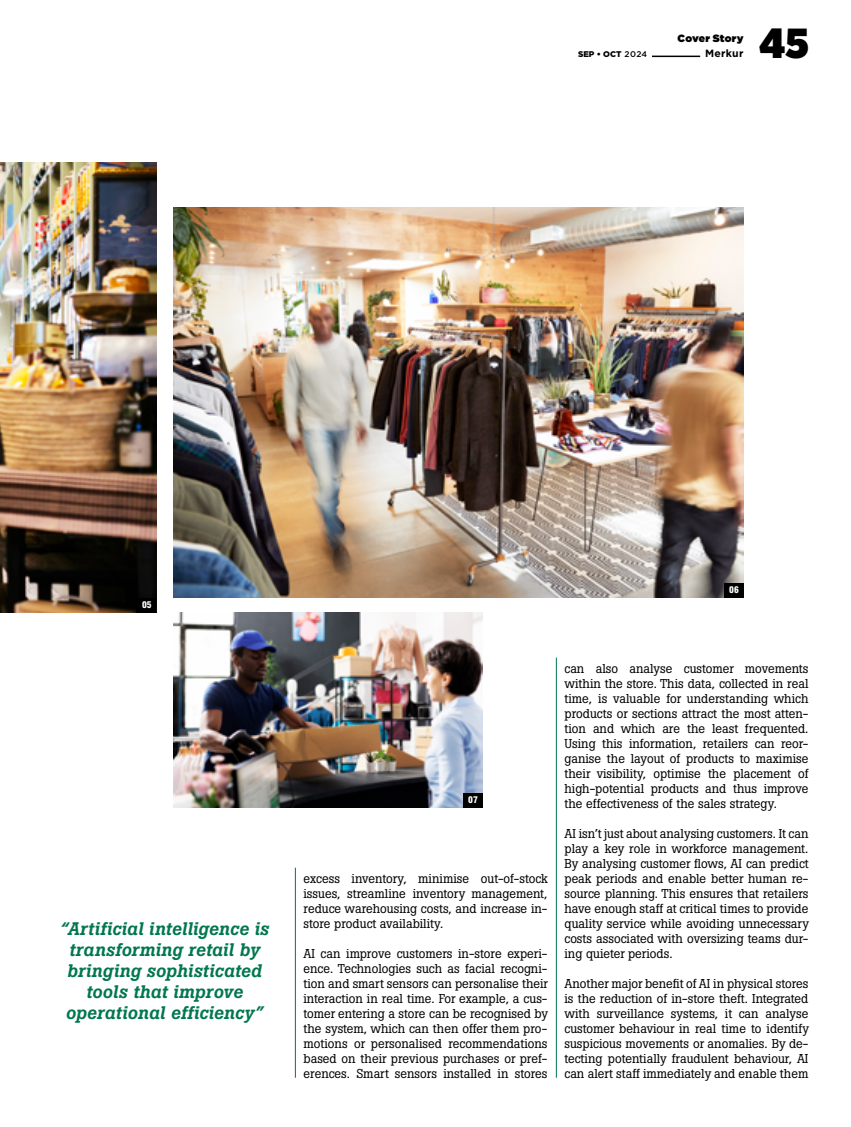
<style>
.page{position:relative;width:851px;height:1127px;background:#fff}
.page>*{position:absolute;margin:0;border:0;box-sizing:border-box;transform-origin:0 0}
.t1{font:900 42px "Gotham Narrow";color:#000}
.t2{font:italic 500 18px/21px "Boton Pro";letter-spacing:.01em;color:#00774e;text-align:center}
.t3{font:12.75px/15px "Boton Pro";color:#000;text-align:justify}
.t4{font:10.5px "Gotham Ultra";letter-spacing:.02em;color:#000}
.t5{font:700 10.5px "Gotham";letter-spacing:.025em;color:#000}
.t6{font:900 condensed 9px "Swiss 721 BT";color:#fff}
.t7{font:900 8.25px "Gotham";color:#000}
.s1{font-weight:500}
</style>
<div class="page">
<hr style="left:652px;top:56px;width:48px;height:1px;background:#000">
<img style="left:0;top:163px;width:156px;height:450px">
<img style="left:173px;top:208px;width:570px;height:389px">
<img style="left:173px;top:612px;width:309px;height:195px">
<div style="left:724px;top:583px;width:19px;height:14px;background:#000"></div>
<div style="left:463px;top:793px;width:19px;height:14px;background:#000"></div>
<div style="left:137px;top:598px;width:19px;height:14px;background:#000"></div>
<hr style="left:556px;top:658px;width:1px;height:420px;background:#00774e">
<hr style="left:295px;top:868px;width:1px;height:210px;background:#00774e">
<p class="t4" style="left:677px;top:33px;width:67px">Cover Story</p>
<p class="t7" style="left:578px;top:50px;width:70px">SEP • OCT <span class="s1">2024</span></p>
<p class="t5" style="left:705px;top:48px;width:40px">Merkur</p>
<h1 class="t1" style="left:759px;top:14px;width:51px">45</h1>
<p class="t6" style="left:142px;top:599px;width:11px">05</p>
<h2 class="t2" style="left:60px;top:918px;width:210px">“Artificial intelligence is transforming retail by bringing sophisticated tools that improve operational efficiency”</h2>
<p class="t6" style="left:729px;top:585px;width:11px">06</p>
<p class="t6" style="left:468px;top:795px;width:11px">07</p>
<p class="t3" style="left:303px;top:871px;width:246px">excess inventory, minimise out-of-stock issues, streamline inventory management, reduce warehousing costs, and increase in&shy;store product availability.</p>
<p class="t3" style="left:303px;top:946px;width:246px">AI can improve customers in-store experi&shy;ence. Technologies such as facial recogni&shy;tion and smart sensors can personalise their interaction in real time. For example, a cus&shy;tomer entering a store can be recognised by the system, which can then offer them pro&shy;motions or personalised recommendations based on their previous purchases or pref&shy;erences. Smart sensors installed in stores</p>
<p class="t3" style="left:564px;top:661px;width:245px">can also analyse customer movements within the store. This data, collected in real time, is valuable for understanding which products or sections attract the most atten&shy;tion and which are the least frequented.<br>Using this information, retailers can reor&shy;ganise the layout of products to maximise their visibility, optimise the placement of high-potential products and thus improve the effectiveness of the sales strategy.</p>
<p class="t3" style="left:564px;top:825px;width:246px">AI isn’t just about analysing customers. It can play a key role in workforce management.<br>By analysing customer flows, AI can predict peak periods and enable better human re&shy;source planning. This ensures that retailers have enough staff at critical times to provide quality service while avoiding unnecessary costs associated with oversizing teams dur&shy;ing quieter periods.</p>
<p class="t3" style="left:564px;top:975px;width:246px">Another major benefit of AI in physical stores is the reduction of in-store theft. Integrated with surveillance systems, it can analyse customer behaviour in real time to identify suspicious movements or anomalies. By de&shy;tecting potentially fraudulent behaviour, AI can alert staff immediately and enable them</p>
</div>
